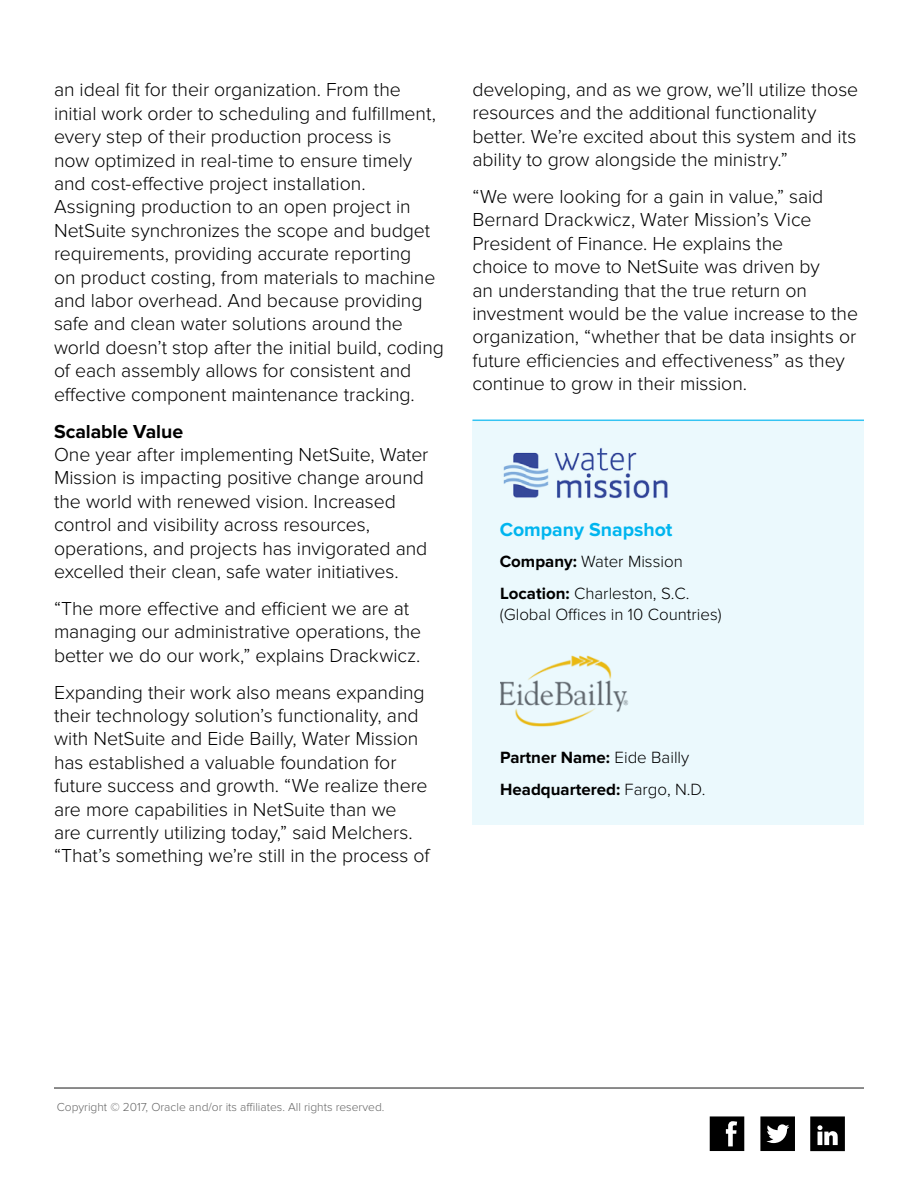
<style>
.page{position:relative;width:918px;height:1188px;background:#fff}
.page>*{position:absolute;margin:0;border:0;box-sizing:border-box;transform-origin:0 0}
.body{font:300 19.5px/23.4px "Proxima Nova";letter-spacing:-.005em;color:#000}
.t1{font:700 19.5px "Proxima Nova";color:#00b5ef}
.t2{font:300 16.8px/21px "Proxima Nova";color:#000}
.t3{font:700 16.8px "Proxima Nova";color:#000}
.t4{font:300 12px "Proxima Nova";color:#666}
.s1{font-weight:700}
.s2{font-weight:300}
</style>
<div class="page">
<hr style="left:54px;top:1087px;width:810px;height:2px;background:#666">
<svg style="left:710px;top:1116px;width:34px;height:35px"></svg>
<svg style="left:760px;top:1116px;width:35px;height:35px"></svg>
<svg style="left:810px;top:1116px;width:35px;height:35px"></svg>
<div style="left:472px;top:420px;width:392px;height:405px;background:#ebf9fd"></div>
<hr style="left:472px;top:420px;width:392px;height:1px;background:#33c4f3">
<img style="left:501px;top:655px;width:127px;height:72px">
<img style="left:503px;top:448px;width:165px;height:51px">
<p class="body" style="left:54px;top:78px;width:391px">an ideal fit for their organization. From the initial work order to scheduling and fulfillment, every step of their production process is<br>now optimized in real-time to ensure timely and cost-effective project installation.<br>Assigning production to an open project in NetSuite synchronizes the scope and budget requirements, providing accurate reporting<br>on product costing, from materials to machine and labor overhead. And because providing safe and clean water solutions around the world doesn’t stop after the initial build, coding of each assembly allows for consistent and effective component maintenance tracking.</p>
<p class="body" style="left:54px;top:420px;width:376px"><span class="s1">Scalable Value<br></span>One year after implementing NetSuite, Water Mission is impacting positive change around the world with renewed vision. Increased control and visibility across resources, operations, and projects has invigorated and excelled their clean, safe water initiatives.</p>
<p class="body" style="left:54px;top:597px;width:369px">“The more effective and efficient we are at managing our administrative operations, the better we do our work,” explains Drackwicz.</p>
<p class="body" style="left:54px;top:681px;width:377px">Expanding their work also means expanding their technology solution’s functionality, and with NetSuite and Eide Bailly, Water Mission has established a valuable foundation for future success and growth. “We realize there are more capabilities in NetSuite than we<br>are currently utilizing today,” said Melchers. “That’s something we’re still in the process of</p>
<p class="body" style="left:472px;top:78px;width:387px">developing, and as we grow, we’ll utilize those resources and the additional functionality better. We’re excited about this system and its ability to grow alongside the ministry.”</p>
<p class="body" style="left:472px;top:185px;width:387px">“We were looking for a gain in value,” said Bernard Drackwicz, Water Mission’s Vice President of Finance. He explains the<br>choice to move to NetSuite was driven by<br>an understanding that the true return on investment would be the value increase to the organization, “whether that be data insights or future efficiencies and effectiveness” as they continue to grow in their mission.</p>
<p class="t1" style="left:500px;top:518px;width:174px">Company Snapshot</p>
<p class="t2" style="left:500px;top:552px;width:185px"><span class="s1">Company:</span> Water Mission</p>
<p class="t2" style="left:500px;top:583px;width:223px"><span class="s1">Location:</span> Charleston, S.C. (Global Offices in 10 Countries)</p>
<p class="t3" style="left:500px;top:748px;width:191px">Partner Name: <span class="s2">Eide Bailly</span></p>
<p class="t3" style="left:500px;top:779px;width:207px">Headquartered: <span class="s2">Fargo, N.D.</span></p>
<p class="t4" style="left:57px;top:1100px;width:329px">Copyright © 2017, Oracle and/or its affiliates. All rights reserved.</p>
</div>
